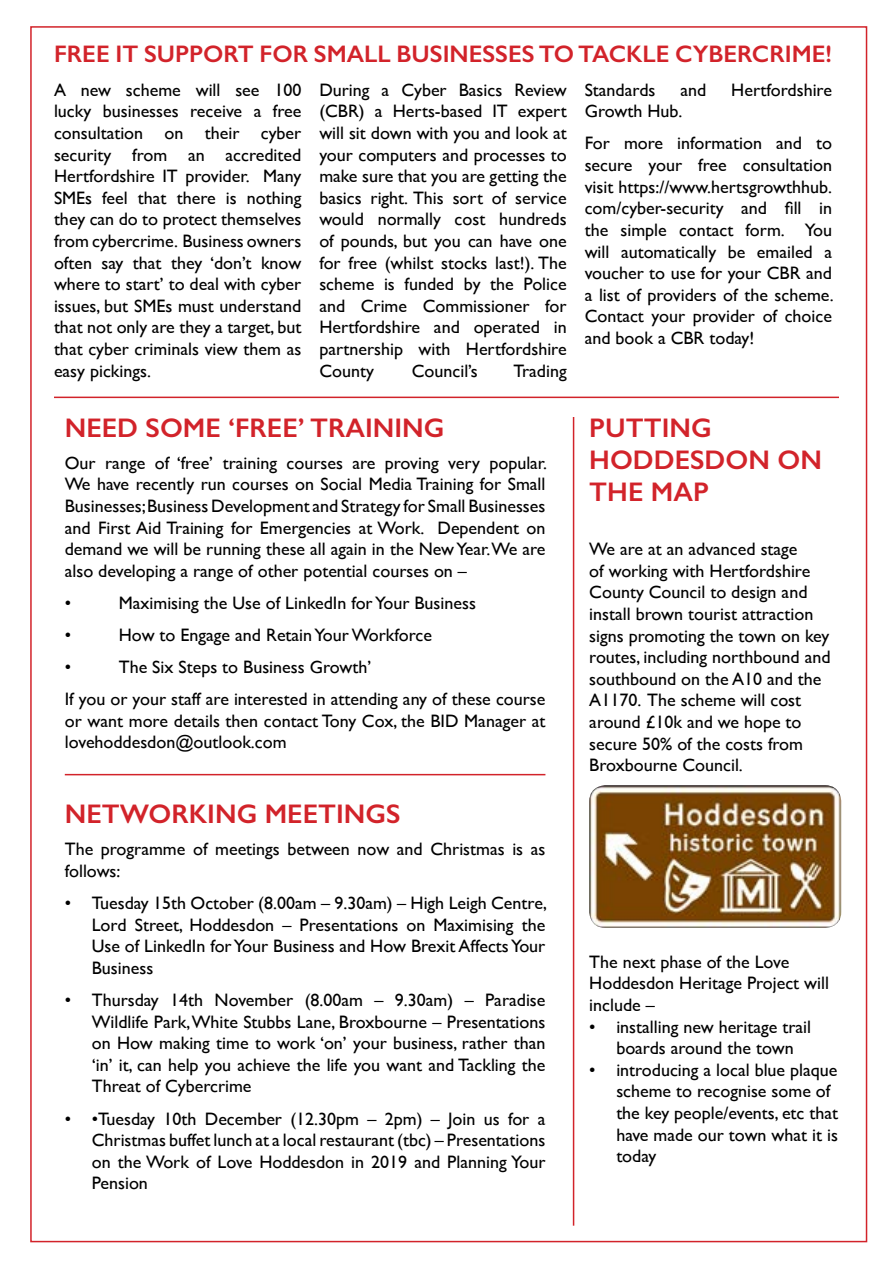
<style>
.page{position:relative;width:893px;height:1263px;background:#fff}
.page>*{position:absolute;margin:0;border:0;box-sizing:border-box;transform-origin:0 0}
.t1{font:600 27px/32.4px "Gill Sans";color:#d2232a}
.t2{font:600 24px "Gill Sans";color:#d2232a}
.t3{font:18px/21.6px "Gill Sans";color:#000;text-align:justify}
</style>
<div class="page">
<hr style="left:54px;top:397px;width:785px;height:1px;background:#d2232a">
<hr style="left:573px;top:417px;width:1px;height:809px;background:#d2232a">
<img style="left:589px;top:785px;width:252px;height:143px">
<hr style="left:65px;top:774px;width:480px;height:1px;background:#d2232a">
<h2 class="t2" style="left:54px;top:39px;width:779px">FREE IT SUPPORT FOR SMALL BUSINESSES TO TACKLE CYBERCRIME!</h2>
<p class="t3" style="left:54px;top:79px;width:249px">A new scheme will see 100 lucky businesses receive a free consultation on their cyber security from an accredited Hertfordshire IT provider. Many SMEs feel that there is nothing they can do to protect themselves from cybercrime. Business owners often say that they ‘don’t know where to start’ to deal with cyber issues, but SMEs must understand that not only are they a target, but that cyber criminals view them as easy pickings.</p>
<p class="t3" style="left:319px;top:79px;width:249px">During a Cyber Basics Review (CBR) a Herts-based IT expert will sit down with you and look at your computers and processes to make sure that you are getting the basics right. This sort of service would normally cost hundreds of pounds, but you can have one for free (whilst stocks last!). The scheme is funded by the Police and Crime Commissioner for Hertfordshire and operated in partnership with Hertfordshire County</p>
<p class="t3" style="left:412px;top:360px;width:67px">Council’s</p>
<p class="t3" style="left:513px;top:360px;width:55px">Trading</p>
<h1 class="t1" style="left:65px;top:411px;width:381px">NEED SOME ‘FREE’ TRAINING</h1>
<p class="t3" style="left:65px;top:452px;width:484px">Our range of ‘free’ training courses are proving very popular.<br>We have recently run courses on Social Media Training for Small Businesses;Business Development and Strategy for Small Businesses and First Aid Training for Emergencies at Work. Dependent on demand we will be running these all again in the New Year.We are also developing a range of other potential courses on –</p>
<p class="t3" style="left:65px;top:592px;width:8px">•</p>
<p class="t3" style="left:119px;top:592px;width:359px">Maximising the Use of LinkedIn for Your Business</p>
<p class="t3" style="left:65px;top:624px;width:8px">•</p>
<p class="t3" style="left:119px;top:624px;width:315px">How to Engage and Retain Your Workforce</p>
<p class="t3" style="left:65px;top:656px;width:8px">•</p>
<p class="t3" style="left:65px;top:651px;width:482px;line-height:32.1px;text-indent:54px">The Six Steps to Business Growth’<br>If you or your staff are interested in attending any of these course</p>
<p class="t3" style="left:65px;top:710px;width:482px">or want more details then contact Tony Cox, the BID Manager at lovehoddesdon@outlook.com</p>
<h1 class="t1" style="left:65px;top:798px;width:337px">NETWORKING MEETINGS</h1>
<p class="t3" style="left:65px;top:838px;width:482px">The programme of meetings between now and Christmas is as follows:</p>
<p class="t3" style="left:92px;top:892px;width:457px;text-indent:-27px">• Tuesday 15th October (8.00am – 9.30am) – High Leigh Centre, Lord Street, Hoddesdon – Presentations on Maximising the Use of LinkedIn for Your Business and How Brexit Affects Your Business</p>
<p class="t3" style="left:92px;top:989px;width:455px;text-indent:-27px">• Thursday 14th November (8.00am – 9.30am) – Paradise Wildlife Park, White Stubbs Lane, Broxbourne – Presentations on How making time to work ‘on’ your business, rather than ‘in’ it, can help you achieve the life you want and Tackling the Threat of Cybercrime</p>
<p class="t3" style="left:92px;top:1107px;width:455px;text-indent:-27px">• •Tuesday 10th December (12.30pm – 2pm) – Join us for a Christmas buffet lunch at a local restaurant (tbc) – Presentations on the Work of Love Hoddesdon in 2019 and Planning Your Pension</p>
<p class="t3" style="left:585px;top:79px;width:72px">Standards</p>
<p class="t3" style="left:680px;top:79px;width:27px">and</p>
<p class="t3" style="left:731px;top:79px;width:102px">Hertfordshire</p>
<p class="t3" style="left:585px;top:95px;width:249px;line-height:32.1px">Growth Hub.<br>For more information and to</p>
<p class="t3" style="left:585px;top:154px;width:251px">secure your free consultation visit https://www.hertsgrowthhub. com/cyber-security and fill in the simple contact form. You will automatically be emailed a voucher to use for your CBR and a list of providers of the scheme.<br>Contact your provider of choice and book a CBR today!</p>
<h1 class="t1" style="left:589px;top:411px;width:234px">PUTTING<br>HODDESDON ON<br>THE MAP</h1>
<p class="t3" style="left:589px;top:538px;width:243px;text-align:left">We are at an advanced stage<br>of working with Hertfordshire<br>County Council to design and install brown tourist attraction signs promoting the town on key routes, including northbound and southbound on the A10 and the<br>A1170. The scheme will cost around £10k and we hope to secure 50% of the costs from<br>Broxbourne Council.</p>
<p class="t3" style="left:589px;top:951px;width:241px;text-align:left">The next phase of the Love<br>Hoddesdon Heritage Project will include –</p>
<p class="t3" style="left:589px;top:1015px;width:223px;text-align:center">• installing new heritage trail boards around the town</p>
<p class="t3" style="left:616px;top:1059px;width:223px;text-align:left;text-indent:-27px">• introducing a local blue plaque scheme to recognise some of the key people/events, etc that have made our town what it is today</p>
</div>
